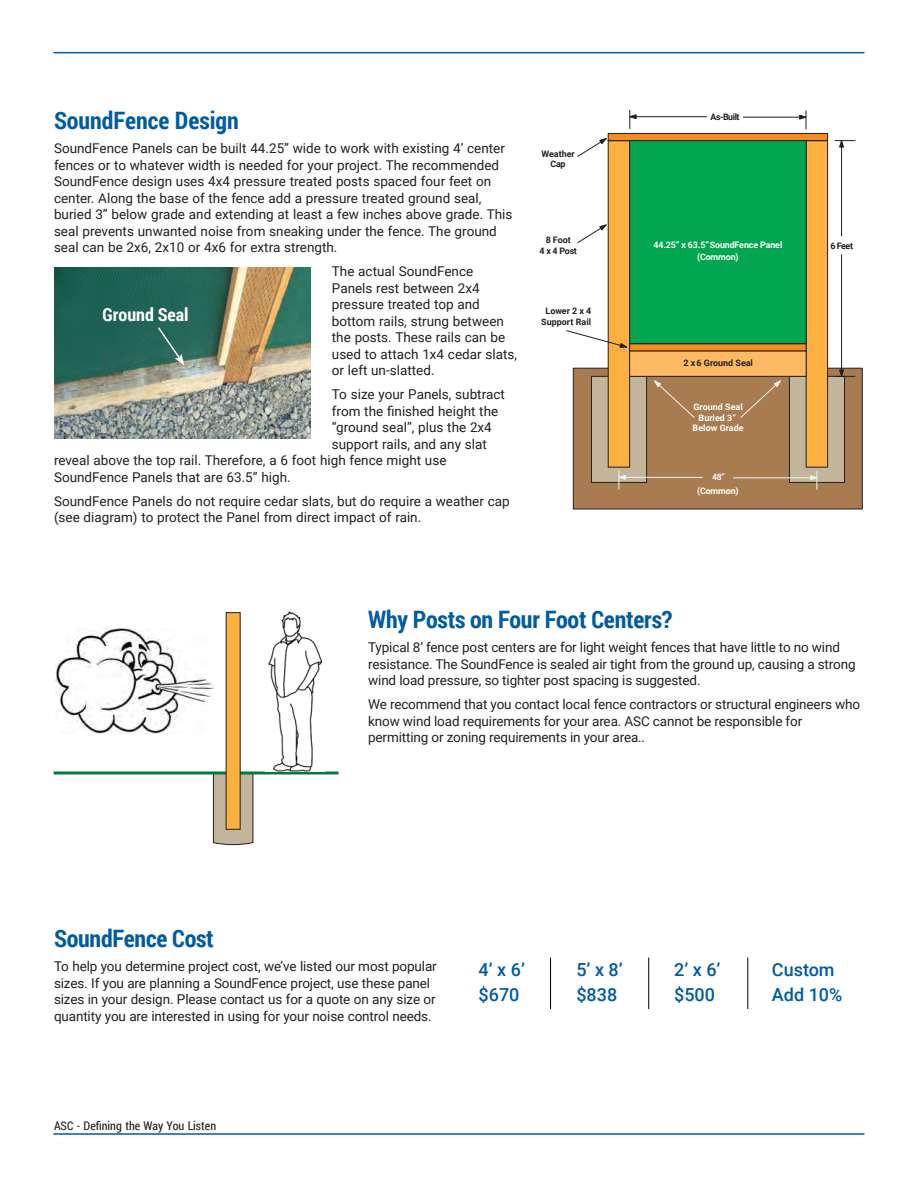
<style>
.page{position:relative;width:918px;height:1188px;background:#fff}
.page>*{position:absolute;margin:0;border:0;box-sizing:border-box;transform-origin:0 0}
.t1{font:700 24px "Roboto Condensed";letter-spacing:-.01em;color:#005ca1}
.t2{font:500 18px "Roboto";color:#005ca1}
.t3{font:700 18px "Roboto Condensed";color:#fff}
.t4{font:13.5px "Roboto";color:#231f20}
.t5{font:12px "Roboto Condensed";color:#231f20}
.t6{font:700 9px "Roboto";letter-spacing:-.005em;color:#231f20}
.t7{font:700 9px "Roboto";letter-spacing:-.015em;color:#fff}
.t8{font:700 9px "Roboto";letter-spacing:.005em;color:#fff}
.t9{font:700 9px "Roboto";color:#f1f1f2}
</style>
<div class="page">
<div style="left:573px;top:368px;width:290px;height:141px;background:#a87b50;border:1px solid #231f20"></div>
<div style="left:591px;top:376px;width:56px;height:107px;background:#c2b59b;border:1px solid #231f20"></div>
<div style="left:608px;top:140px;width:22px;height:328px;background:#fbb03f;border:1px solid #231f20"></div>
<div style="left:789px;top:376px;width:56px;height:107px;background:#c2b59b;border:1px solid #231f20"></div>
<div style="left:806px;top:140px;width:22px;height:328px;background:#fbb03f;border:1px solid #231f20"></div>
<div style="left:629px;top:350px;width:178px;height:27px;background:#fcba63;border:1px solid #231f20"></div>
<svg style="left:629px;top:343px;width:178px;height:8px"></svg>
<div style="left:608px;top:133px;width:220px;height:8px;background:#f78d1e;border:1px solid #231f20"></div>
<div style="left:629px;top:140px;width:178px;height:204px;background:#00a650;border:1px solid #231f20"></div>
<hr style="left:630px;top:116px;width:77px;height:1px;background:#231f20">
<hr style="left:743px;top:117px;width:63px;height:1px;background:#231f20">
<svg style="left:629px;top:110px;width:8px;height:19px"></svg>
<svg style="left:798px;top:110px;width:9px;height:19px"></svg>
<hr style="left:619px;top:477px;width:84px;height:1px;background:#f1f1f2">
<hr style="left:733px;top:477px;width:84px;height:1px;background:#f1f1f2">
<svg style="left:616px;top:471px;width:10px;height:18px"></svg>
<svg style="left:809px;top:471px;width:11px;height:19px"></svg>
<hr style="left:841px;top:254px;width:1px;height:122px;background:#231f20">
<hr style="left:841px;top:141px;width:1px;height:95px;background:#231f20">
<svg style="left:835px;top:369px;width:20px;height:11px"></svg>
<svg style="left:835px;top:140px;width:20px;height:8px"></svg>
<svg style="left:654px;top:380px;width:41px;height:38px"></svg>
<svg style="left:577px;top:224px;width:31px;height:19px"></svg>
<svg style="left:566px;top:330px;width:62px;height:18px"></svg>
<svg style="left:577px;top:138px;width:31px;height:19px"></svg>
<svg style="left:740px;top:380px;width:41px;height:38px"></svg>
<img style="left:54px;top:267px;width:256px;height:171px">
<svg style="left:156px;top:326px;width:28px;height:39px"></svg>
<svg style="left:212px;top:774px;width:42px;height:71px;background:#b5ab95"></svg>
<hr style="left:54px;top:771px;width:285px;height:3px;background:#007b3e">
<img style="left:55px;top:629px;width:158px;height:104px">
<div style="left:226px;top:612px;width:15px;height:218px;background:#fbb03f"></div>
<img style="left:268px;top:611px;width:55px;height:160px">
<hr style="left:550px;top:958px;width:1px;height:51px;background:#000">
<hr style="left:648px;top:958px;width:1px;height:51px;background:#000">
<hr style="left:747px;top:958px;width:1px;height:51px;background:#000">
<hr style="left:54px;top:1133px;width:810px;height:2px;background:#005ca1">
<hr style="left:54px;top:52px;width:810px;height:1px;background:#005ca1">
<p class="t1" style="left:54px;top:104px;width:186px">SoundFence Design</p>
<p class="t4" style="left:54px;top:143px;width:452px">SoundFence Panels can be built 44.25” wide to work with existing 4’ center</p>
<p class="t4" style="left:54px;top:159px;width:447px">fences or to whatever width is needed for your project. The recommended</p>
<p class="t4" style="left:54px;top:176px;width:439px">SoundFence design uses 4x4 pressure treated posts spaced four feet on</p>
<p class="t4" style="left:54px;top:192px;width:429px">center. Along the base of the fence add a pressure treated ground seal,</p>
<p class="t4" style="left:54px;top:209px;width:460px">buried 3” below grade and extending at least a few inches above grade. This</p>
<p class="t4" style="left:54px;top:225px;width:444px">seal prevents unwanted noise from sneaking under the fence. The ground</p>
<p class="t4" style="left:54px;top:242px;width:285px">seal can be 2x6, 2x10 or 4x6 for extra strength.</p>
<p class="t4" style="left:332px;top:266px;width:143px">The actual SoundFence</p>
<p class="t4" style="left:332px;top:282px;width:149px">Panels rest between 2x4</p>
<p class="t4" style="left:332px;top:299px;width:149px">pressure treated top and</p>
<p class="t4" style="left:332px;top:315px;width:174px">bottom rails, strung between</p>
<p class="t4" style="left:332px;top:332px;width:175px">the posts. These rails can be</p>
<p class="t4" style="left:332px;top:348px;width:187px">used to attach 1x4 cedar slats,</p>
<p class="t4" style="left:332px;top:365px;width:104px">or left un-slatted.</p>
<p class="t4" style="left:332px;top:389px;width:174px">To size your Panels, subtract</p>
<p class="t4" style="left:332px;top:405px;width:168px">from the finished height the</p>
<p class="t4" style="left:332px;top:422px;width:161px">“ground seal”, plus the 2x4</p>
<p class="t4" style="left:332px;top:438px;width:157px">support rails, and any slat</p>
<p class="t4" style="left:54px;top:455px;width:394px">reveal above the top rail. Therefore, a 6 foot high fence might use</p>
<p class="t4" style="left:54px;top:471px;width:238px">SoundFence Panels that are 63.5” high.</p>
<p class="t4" style="left:54px;top:495px;width:457px">SoundFence Panels do not require cedar slats, but do require a weather cap</p>
<p class="t4" style="left:54px;top:512px;width:369px">(see diagram) to protect the Panel from direct impact of rain.</p>
<p class="t3" style="left:102px;top:302px;width:88px">Ground Seal</p>
<p class="t6" style="left:541px;top:150px;width:35px">Weather</p>
<p class="t6" style="left:551px;top:160px;width:16px">Cap</p>
<p class="t6" style="left:546px;top:236px;width:26px">8 Foot</p>
<p class="t6" style="left:540px;top:247px;width:39px">4 x 4 Post</p>
<p class="t6" style="left:546px;top:308px;width:47px">Lower 2 x 4</p>
<p class="t6" style="left:541px;top:318px;width:51px">Support Rail</p>
<p class="t6" style="left:711px;top:113px;width:30px">As-Built</p>
<p class="t7" style="left:653px;top:241px;width:130px">44.25” x 63.5” SoundFence Panel</p>
<p class="t7" style="left:697px;top:253px;width:43px">(Common)</p>
<p class="t6" style="left:683px;top:359px;width:71px">2 x 6 Ground Seal</p>
<p class="t8" style="left:693px;top:403px;width:51px">Ground Seal</p>
<p class="t7" style="left:699px;top:414px;width:39px">Buried 3”</p>
<p class="t8" style="left:693px;top:425px;width:53px">Below Grade</p>
<p class="t9" style="left:712px;top:474px;width:14px">48”</p>
<p class="t7" style="left:697px;top:487px;width:43px">(Common)</p>
<p class="t6" style="left:830px;top:242px;width:24px">6 Feet</p>
<p class="t1" style="left:368px;top:603px;width:306px">Why Posts on Four Foot Centers?</p>
<p class="t4" style="left:368px;top:642px;width:473px">Typical 8’ fence post centers are for light weight fences that have little to no wind</p>
<p class="t4" style="left:368px;top:658px;width:489px">resistance. The SoundFence is sealed air tight from the ground up, causing a strong</p>
<p class="t4" style="left:368px;top:675px;width:334px">wind load pressure, so tighter post spacing is suggested.</p>
<p class="t4" style="left:368px;top:699px;width:493px">We recommend that you contact local fence contractors or structural engineers who</p>
<p class="t4" style="left:368px;top:715px;width:436px">know wind load requirements for your area. ASC cannot be responsible for</p>
<p class="t4" style="left:368px;top:732px;width:279px">permitting or zoning requirements in your area..</p>
<p class="t1" style="left:54px;top:922px;width:161px">SoundFence Cost</p>
<p class="t4" style="left:54px;top:961px;width:384px">To help you determine project cost, we’ve listed our most popular</p>
<p class="t4" style="left:54px;top:977px;width:378px">sizes. If you are planning a SoundFence project, use these panel</p>
<p class="t4" style="left:54px;top:994px;width:383px">sizes in your design. Please contact us for a quote on any size or</p>
<p class="t4" style="left:54px;top:1010px;width:379px">quantity you are interested in using for your noise control needs.</p>
<p class="t5" style="left:54px;top:1117px;width:164px">ASC - Defining the Way You Listen</p>
<p class="t2" style="left:479px;top:962px;width:48px">4’ x 6’</p>
<p class="t2" style="left:479px;top:988px;width:42px">$670</p>
<p class="t2" style="left:576px;top:962px;width:48px">5’ x 8’</p>
<p class="t2" style="left:576px;top:988px;width:42px">$838</p>
<p class="t2" style="left:674px;top:962px;width:48px">2’ x 6’</p>
<p class="t2" style="left:674px;top:988px;width:42px">$500</p>
<p class="t2" style="left:772px;top:962px;width:64px">Custom</p>
<p class="t2" style="left:772px;top:988px;width:72px">Add 10%</p>
</div>
